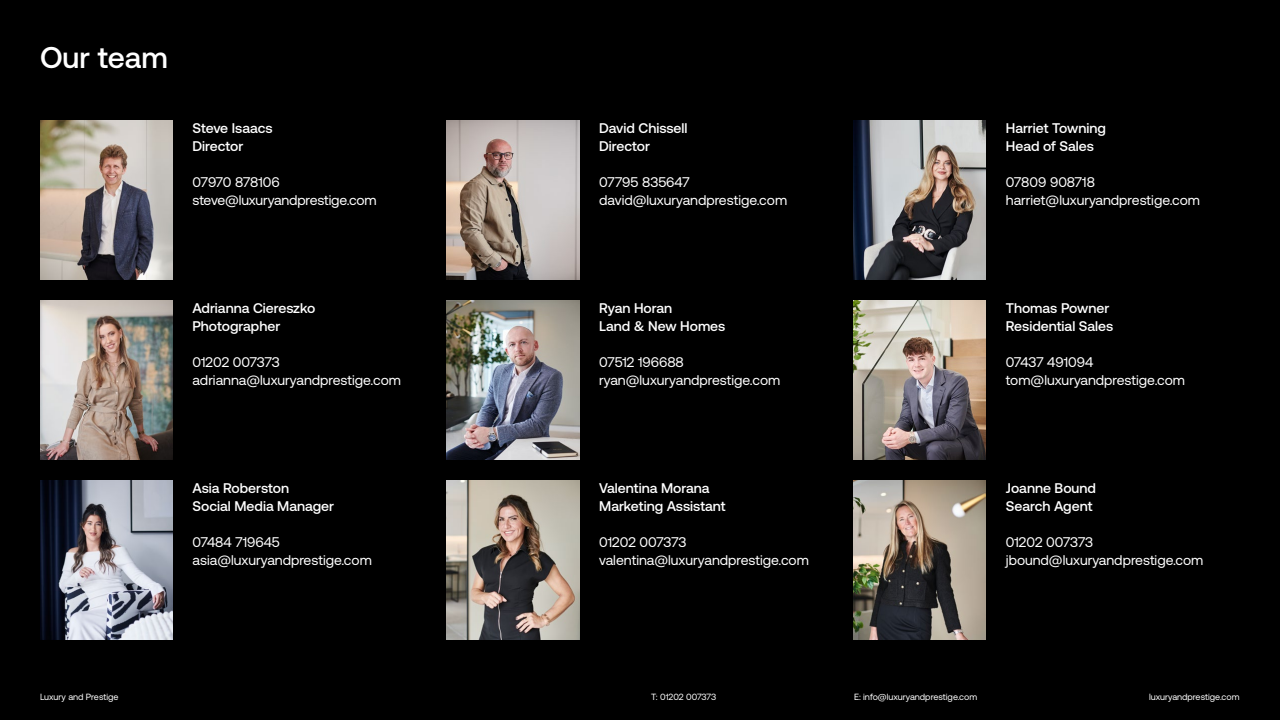
<style>
.page{position:relative;width:1280px;height:720px;background:#000}
.page>*{position:absolute;margin:0;border:0;box-sizing:border-box;transform-origin:0 0}
.t1{font:500 30px "Aeonik";color:#fff}
.t2{font:14px/18px "Aeonik";color:#fff}
.t3{font:500 14px/18px "Aeonik";color:#fff}
.t4{font:9px "Aeonik";color:#fff}
</style>
<div class="page">
<img style="left:40px;top:120px;width:132px;height:160px">
<img style="left:447px;top:120px;width:132px;height:160px">
<img style="left:853px;top:120px;width:133px;height:160px">
<img style="left:40px;top:300px;width:133px;height:160px">
<img style="left:447px;top:300px;width:132px;height:160px">
<img style="left:853px;top:300px;width:133px;height:160px">
<img style="left:40px;top:480px;width:133px;height:160px">
<img style="left:447px;top:480px;width:132px;height:160px">
<img style="left:853px;top:480px;width:133px;height:160px">
<h1 class="t1" style="left:40px;top:41px;width:129px">Our team</h1>
<p class="t3" style="left:192px;top:119px;width:82px">Steve Isaacs<br>Director</p>
<p class="t2" style="left:192px;top:173px;width:186px">07970 878106 steve@luxuryandprestige.com</p>
<p class="t3" style="left:193px;top:299px;width:124px">Adrianna Ciereszko<br>Photographer</p>
<p class="t2" style="left:193px;top:353px;width:210px">01202 007373 adrianna@luxuryandprestige.com</p>
<p class="t3" style="left:193px;top:479px;width:143px">Asia Roberston<br>Social Media Manager</p>
<p class="t2" style="left:193px;top:533px;width:181px">07484 719645 asia@luxuryandprestige.com</p>
<p class="t3" style="left:599px;top:119px;width:90px">David Chissell<br>Director</p>
<p class="t2" style="left:599px;top:173px;width:190px">07795 835647 david@luxuryandprestige.com</p>
<p class="t3" style="left:599px;top:299px;width:128px">Ryan Horan<br>Land &amp; New Homes</p>
<p class="t2" style="left:599px;top:353px;width:183px">07512 196688 ryan@luxuryandprestige.com</p>
<p class="t3" style="left:599px;top:479px;width:128px">Valentina Morana<br>Marketing Assistant</p>
<p class="t2" style="left:599px;top:533px;width:211px">01202 007373 valentina@luxuryandprestige.com</p>
<p class="t3" style="left:1006px;top:119px;width:102px">Harriet Towning<br>Head of Sales</p>
<p class="t2" style="left:1006px;top:173px;width:196px">07809 908718 harriet@luxuryandprestige.com</p>
<p class="t3" style="left:1006px;top:299px;width:109px">Thomas Powner<br>Residential Sales</p>
<p class="t2" style="left:1006px;top:353px;width:181px">07437 491094 tom@luxuryandprestige.com</p>
<p class="t3" style="left:1006px;top:479px;width:92px">Joanne Bound<br>Search Agent</p>
<p class="t2" style="left:1006px;top:533px;width:199px">01202 007373 jbound@luxuryandprestige.com</p>
<p class="t4" style="left:40px;top:692px;width:80px">Luxury and Prestige</p>
<p class="t4" style="left:651px;top:692px;width:67px">T: 01202 007373</p>
<p class="t4" style="left:854px;top:692px;width:125px">E: info@luxuryandprestige.com</p>
<p class="t4" style="left:1149px;top:692px;width:92px">luxuryandprestige.com</p>
</div>
